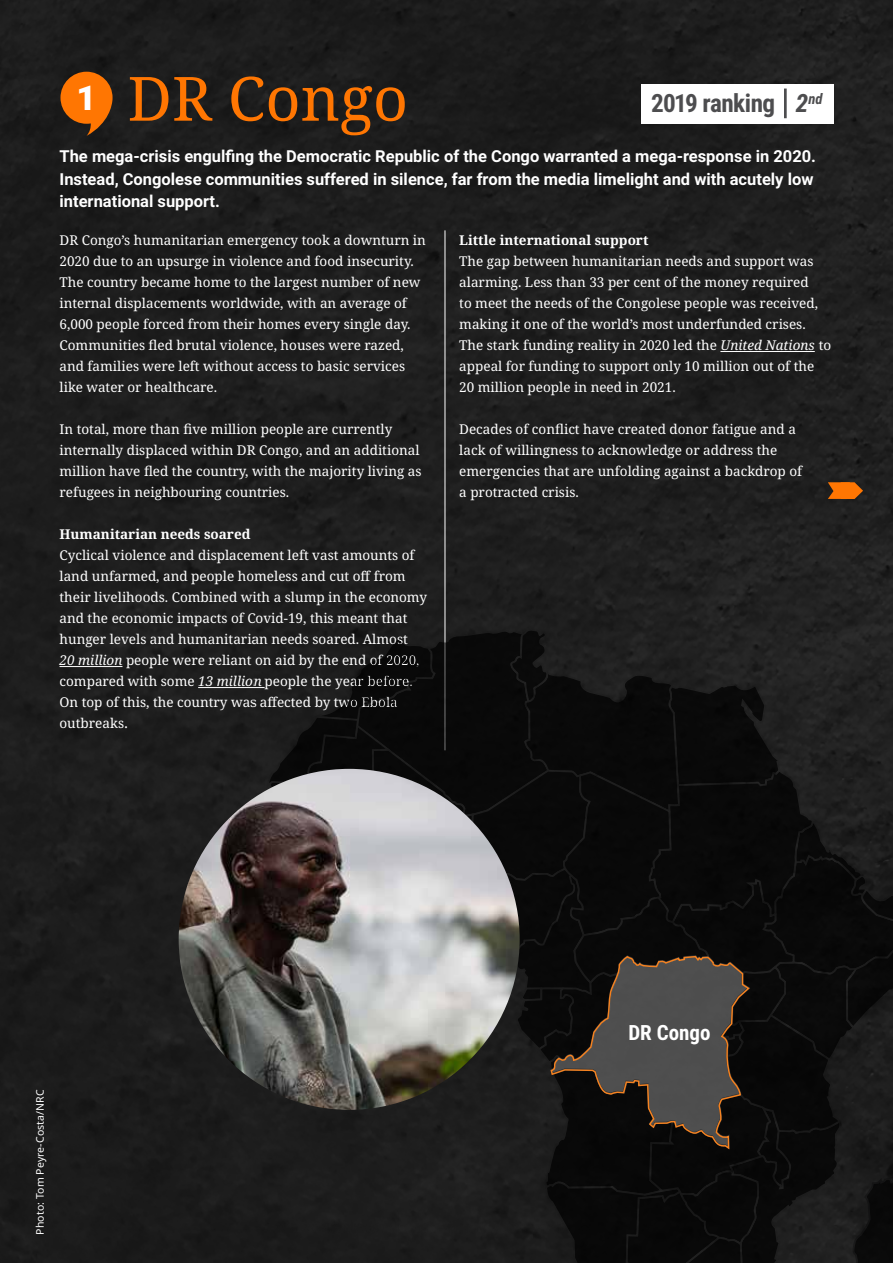
<style>
.page{position:relative;width:893px;height:1263px;background:#1d1d1d}
.page>*{position:absolute;margin:0;border:0;box-sizing:border-box;transform-origin:0 0}
.t1{font:61.05px "Noto Serif";color:#ff7602}
.t2{font:700 25.2px "Roboto Condensed";letter-spacing:-.02em;color:#4d4d4f}
.t3{font:700 21px "Roboto Condensed";color:#fff}
.t4{font:700 16.5px/22.5px "Roboto";color:#fff}
.t5{font:13.5px/21px "Noto Serif";color:#fff}
.t6{font:700 13.5px "Noto Serif";color:#fff}
.t7{font:10.5px "Noto Sans";letter-spacing:.01em;color:#fff}
.s1{font-style:italic}
.s2{font-family:"Noto Sans";font-size:15px}
</style>
<div class="page">
<svg style="left:60px;top:72px;width:53px;height:64px;background:#b1570a"></svg>
<hr style="left:60px;top:666px;width:62px;height:1px;background:#fff">
<hr style="left:198px;top:687px;width:67px;height:1px;background:#fff">
<hr style="left:720px;top:351px;width:95px;height:1px;background:#fff">
<hr style="left:445px;top:230px;width:1px;height:520px;background:#fff">
<div style="left:641px;top:85px;width:192px;height:39px;background:#fff"></div>
<hr style="left:784px;top:89px;width:3px;height:29px;background:#4d4d4f">
<svg style="left:254px;top:627px;width:639px;height:636px;background:#161515"></svg>
<img style="left:179px;top:769px;width:341px;height:341px;border-radius:170px">
<svg style="left:828px;top:482px;width:35px;height:17px"></svg>
<h1 class="t1" style="left:77px;top:57px;width:333px"><sup>1</sup> DR Congo</h1>
<h2 class="t2" style="left:651px;top:86px;width:173px">2019 ranking <span class="s1">2</span><sup>nd</sup></h2>
<p class="t4" style="left:60px;top:144px;width:758px">The mega-crisis engulfing the Democratic Republic of the Congo warranted a mega-response in 2020.<br>Instead, Congolese communities suffered in silence, far from the media limelight and with acutely low international support.</p>
<p class="t5" style="left:60px;top:230px;width:368px">DR Congo’s humanitarian emergency took a downturn in 2020 due to an upsurge in violence and food insecurity.<br>The country became home to the largest number of new internal displacements worldwide, with an average of 6,000 people forced from their homes every single day.<br>Communities fled brutal violence, houses were razed, and families were left without access to basic services like water or healthcare.</p>
<p class="t5" style="left:60px;top:419px;width:364px">In total, more than five million people are currently internally displaced within DR Congo, and an additional million have fled the country, with the majority living as refugees in neighbouring countries.</p>
<p class="t6" style="left:60px;top:525px;width:192px">Humanitarian needs soared</p>
<p class="t5" style="left:60px;top:545px;width:369px">Cyclical violence and displacement left vast amounts of land unfarmed, and people homeless and cut off from their livelihoods. Combined with a slump in the economy and the economic impacts of Covid-19, this meant that hunger levels and humanitarian needs soared. Almost<br><span class="s1">20 million</span> people were reliant on aid by the end of 2020, compared with some <span class="s1">13 million</span> people the year before.<br>On top of this, the country was affected by two Ebola outbreaks<span class="s2">.</span></p>
<p class="t6" style="left:459px;top:231px;width:191px">Little international support</p>
<p class="t5" style="left:459px;top:251px;width:373px">The gap between humanitarian needs and support was alarming. Less than 33 per cent of the money required<br>to meet the needs of the Congolese people was received, making it one of the world’s most underfunded crises.<br>The stark funding reality in 2020 led the <span class="s1">United Nations</span> to appeal for funding to support only 10 million out of the 20 million people in need in 2021.</p>
<p class="t5" style="left:459px;top:419px;width:344px">Decades of conflict have created donor fatigue and a lack of willingness to acknowledge or address the emergencies that are unfolding against a backdrop of a protracted crisis.</p>
<p class="t7" style="left:33px;top:1235px;width:147px;rotate:-90deg">Photo: Tom Peyre-Costa/NRC</p>
<h3 class="t3" style="left:628px;top:1018px;width:84px">DR Congo</h3>
</div>
